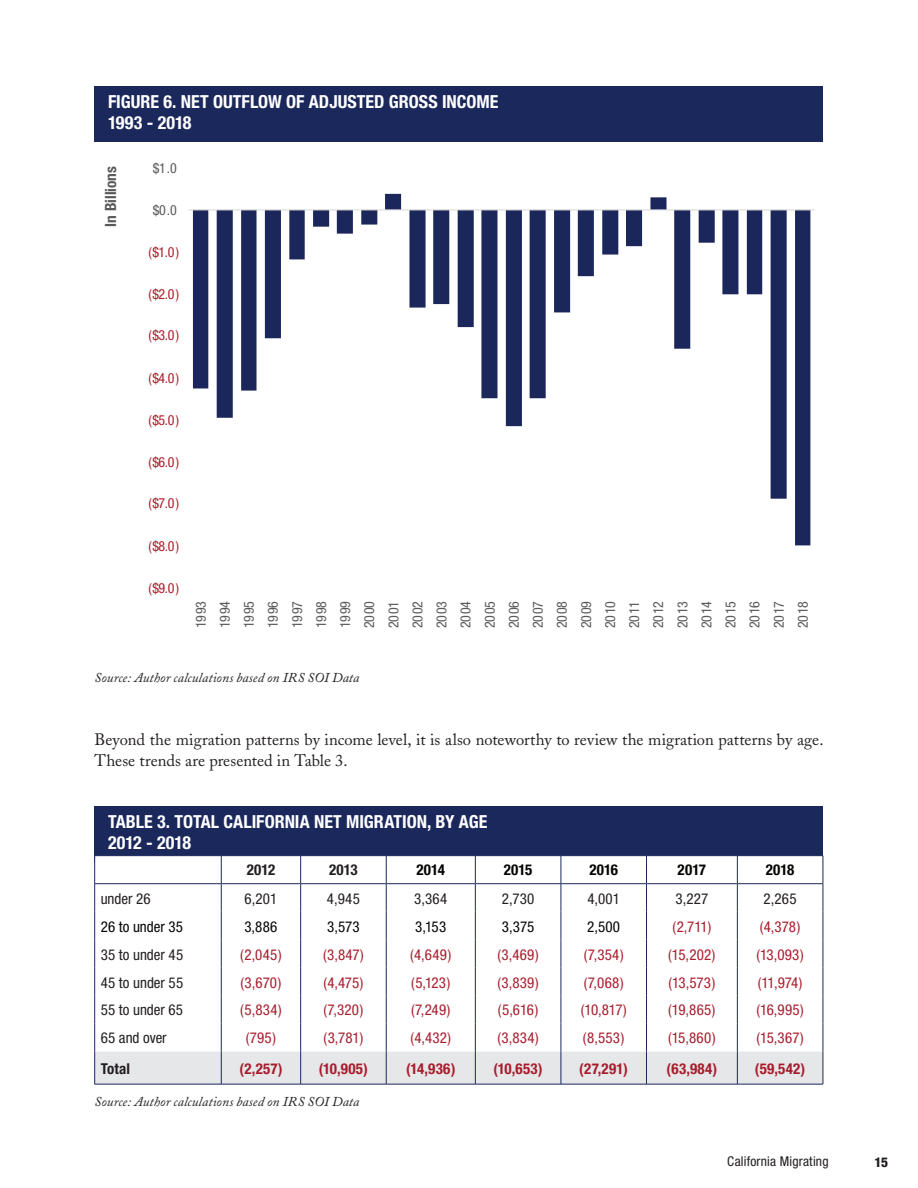
<style>
.page{position:relative;width:918px;height:1188px;background:#fff}
.page>*{position:absolute;margin:0;border:0;box-sizing:border-box;transform-origin:0 0}
.t1{font:700 condensed 18px/21px "Helvetica Neue";color:#fff}
.t2{font:16.5px/21px "Adobe Caslon";color:#231f20}
.t3{font:700 condensed 15.3px "Helvetica Neue";color:#595959}
.t4{font:condensed 15px "Helvetica Neue";letter-spacing:.01em;color:#a81d2d}
.t5{font:condensed 15px "Helvetica Neue";letter-spacing:.005em;color:#231f20}
.t6{font:700 condensed 15px "Helvetica Neue";letter-spacing:.02em;color:#a81d2d}
.t7{font:condensed 15px "Helvetica Neue";letter-spacing:.005em;color:#040503}
.t8{font:700 condensed 15px "Helvetica Neue";letter-spacing:.01em;color:#040503}
.t9{font:700 condensed 15px "Helvetica Neue";letter-spacing:.01em;color:#231f20}
.t10{font:condensed 13.95px/24.2px "Helvetica Neue";letter-spacing:-.035em;color:#595959;text-align:justify}
.t11{font:condensed 13.95px "Helvetica Neue";color:#ac1e2c}
.t12{font:italic 13.5px "Adobe Caslon";letter-spacing:.01em;color:#231f20}
.t13{font:condensed 13.5px "Helvetica Neue";letter-spacing:.015em;color:#231f20}
.t14{font:800 condensed 13.5px "Helvetica Neue";color:#231f20}
</style>
<div class="page">
<div style="left:94px;top:86px;width:730px;height:56px;background:#1b285b"></div>
<div style="left:94px;top:806px;width:730px;height:56px;background:#1b285b"></div>
<svg style="left:193px;top:194px;width:617px;height:351px"></svg>
<hr style="left:189px;top:209px;width:626px;height:1px;background:#dad9d8">
<svg style="left:94px;top:856px;width:730px;height:228px"></svg>
<hr style="left:94px;top:1052px;width:1px;height:32px;background:#1b285b">
<hr style="left:823px;top:1052px;width:1px;height:32px;background:#1b285b">
<hr style="left:94px;top:1084px;width:127px;height:1px;background:#1b285b">
<hr style="left:221px;top:1084px;width:80px;height:1px;background:#1b285b">
<hr style="left:301px;top:1084px;width:85px;height:1px;background:#1b285b">
<hr style="left:386px;top:1084px;width:89px;height:1px;background:#1b285b">
<hr style="left:475px;top:1084px;width:86px;height:1px;background:#1b285b">
<hr style="left:561px;top:1084px;width:85px;height:1px;background:#1b285b">
<hr style="left:646px;top:1084px;width:91px;height:1px;background:#1b285b">
<hr style="left:737px;top:1084px;width:86px;height:1px;background:#1b285b">
<hr style="left:95px;top:883px;width:126px;height:1px;background:#1b285b">
<hr style="left:221px;top:883px;width:80px;height:1px;background:#1b285b">
<hr style="left:301px;top:883px;width:85px;height:1px;background:#1b285b">
<hr style="left:386px;top:883px;width:89px;height:1px;background:#1b285b">
<hr style="left:475px;top:883px;width:86px;height:1px;background:#1b285b">
<hr style="left:561px;top:883px;width:85px;height:1px;background:#1b285b">
<hr style="left:646px;top:883px;width:91px;height:1px;background:#1b285b">
<hr style="left:737px;top:883px;width:86px;height:1px;background:#1b285b">
<p class="t1" style="left:108px;top:91px;width:392px">FIGURE 6. NET OUTFLOW OF ADJUSTED GROSS INCOME<br>1993 - 2018</p>
<p class="t3" style="left:98px;top:227px;width:62px;rotate:-90deg">In Billions</p>
<p class="t10" style="left:153px;top:156px;width:25px">$1.0</p>
<p class="t10" style="left:153px;top:198px;width:25px">$0.0</p>
<p class="t11" style="left:149px;top:244px;width:32px">($1.0)</p>
<p class="t11" style="left:149px;top:286px;width:32px">($2.0)</p>
<p class="t11" style="left:149px;top:327px;width:32px">($3.0)</p>
<p class="t11" style="left:149px;top:370px;width:32px">($4.0)</p>
<p class="t11" style="left:149px;top:412px;width:32px">($5.0)</p>
<p class="t11" style="left:149px;top:454px;width:32px">($6.0)</p>
<p class="t11" style="left:149px;top:495px;width:32px">($7.0)</p>
<p class="t11" style="left:149px;top:538px;width:32px">($8.0)</p>
<p class="t11" style="left:149px;top:580px;width:32px">($9.0)</p>
<p class="t10" style="left:189px;top:628px;width:28px;rotate:-90deg">1993<br>1994<br>1995<br>1996<br>1997<br>1998<br>1999<br>2000<br>2001<br>2002<br>2003<br>2004<br>2005<br>2006<br>2007<br>2008<br>2009<br>2010<br>2011<br>2012<br>2013<br>2014<br>2015<br>2016<br>2017<br>2018</p>
<p class="t12" style="left:94px;top:670px;width:266px">Source: Author calculations based on IRS SOI Data</p>
<p class="t2" style="left:94px;top:729px;width:731px">Beyond the migration patterns by income level, it is also noteworthy to review the migration patterns by age.<br>These trends are presented in Table 3.</p>
<p class="t1" style="left:108px;top:811px;width:381px">TABLE 3. TOTAL CALIFORNIA NET MIGRATION, BY AGE<br>2012 - 2018</p>
<p class="t9" style="left:247px;top:861px;width:30px">2012</p>
<p class="t9" style="left:329px;top:861px;width:30px">2013</p>
<p class="t8" style="left:416px;top:861px;width:30px">2014</p>
<p class="t8" style="left:504px;top:861px;width:30px">2015</p>
<p class="t8" style="left:589px;top:861px;width:30px">2016</p>
<p class="t8" style="left:678px;top:861px;width:30px">2017</p>
<p class="t8" style="left:766px;top:861px;width:30px">2018</p>
<p class="t5" style="left:101px;top:890px;width:51px">under 26</p>
<p class="t5" style="left:245px;top:890px;width:34px">6,201</p>
<p class="t5" style="left:327px;top:890px;width:34px">4,945</p>
<p class="t5" style="left:414px;top:890px;width:35px">3,364</p>
<p class="t5" style="left:502px;top:890px;width:34px">2,730</p>
<p class="t5" style="left:587px;top:890px;width:34px">4,001</p>
<p class="t5" style="left:675px;top:890px;width:34px">3,227</p>
<p class="t5" style="left:764px;top:890px;width:35px">2,265</p>
<p class="t7" style="left:101px;top:918px;width:84px">26 to under 35</p>
<p class="t7" style="left:244px;top:918px;width:35px">3,886</p>
<p class="t7" style="left:327px;top:918px;width:34px">3,573</p>
<p class="t7" style="left:415px;top:918px;width:32px">3,153</p>
<p class="t7" style="left:502px;top:918px;width:34px">3,375</p>
<p class="t7" style="left:587px;top:918px;width:35px">2,500</p>
<p class="t4" style="left:673px;top:918px;width:40px">(2,711)</p>
<p class="t4" style="left:760px;top:918px;width:42px">(4,378)</p>
<p class="t5" style="left:101px;top:946px;width:84px">35 to under 45</p>
<p class="t4" style="left:240px;top:946px;width:43px">(2,045)</p>
<p class="t4" style="left:323px;top:946px;width:42px">(3,847)</p>
<p class="t4" style="left:410px;top:946px;width:43px">(4,649)</p>
<p class="t4" style="left:497px;top:946px;width:43px">(3,469)</p>
<p class="t4" style="left:584px;top:946px;width:41px">(7,354)</p>
<p class="t4" style="left:668px;top:946px;width:49px">(15,202)</p>
<p class="t4" style="left:757px;top:946px;width:49px">(13,093)</p>
<p class="t5" style="left:101px;top:974px;width:84px">45 to under 55</p>
<p class="t4" style="left:240px;top:974px;width:43px">(3,670)</p>
<p class="t4" style="left:323px;top:974px;width:41px">(4,475)</p>
<p class="t4" style="left:411px;top:974px;width:41px">(5,123)</p>
<p class="t4" style="left:497px;top:974px;width:43px">(3,839)</p>
<p class="t4" style="left:584px;top:974px;width:41px">(7,068)</p>
<p class="t4" style="left:668px;top:974px;width:48px">(13,573)</p>
<p class="t4" style="left:758px;top:974px;width:46px">(11,974)</p>
<p class="t5" style="left:101px;top:1002px;width:84px">55 to under 65</p>
<p class="t4" style="left:240px;top:1002px;width:43px">(5,834)</p>
<p class="t4" style="left:324px;top:1002px;width:41px">(7,320)</p>
<p class="t4" style="left:411px;top:1002px;width:41px">(7,249)</p>
<p class="t4" style="left:498px;top:1002px;width:42px">(5,616)</p>
<p class="t4" style="left:581px;top:1002px;width:47px">(10,817)</p>
<p class="t4" style="left:668px;top:1002px;width:49px">(19,865)</p>
<p class="t4" style="left:756px;top:1002px;width:49px">(16,995)</p>
<p class="t5" style="left:101px;top:1029px;width:68px">65 and over</p>
<p class="t4" style="left:246px;top:1029px;width:32px">(795)</p>
<p class="t4" style="left:324px;top:1029px;width:41px">(3,781)</p>
<p class="t4" style="left:410px;top:1029px;width:42px">(4,432)</p>
<p class="t4" style="left:497px;top:1029px;width:43px">(3,834)</p>
<p class="t4" style="left:583px;top:1029px;width:43px">(8,553)</p>
<p class="t4" style="left:668px;top:1029px;width:49px">(15,860)</p>
<p class="t4" style="left:757px;top:1029px;width:49px">(15,367)</p>
<p class="t9" style="left:101px;top:1059px;width:31px">Total</p>
<p class="t6" style="left:239px;top:1059px;width:45px">(2,257)</p>
<p class="t6" style="left:319px;top:1059px;width:51px">(10,905)</p>
<p class="t6" style="left:406px;top:1059px;width:51px">(14,936)</p>
<p class="t6" style="left:493px;top:1059px;width:51px">(10,653)</p>
<p class="t6" style="left:579px;top:1059px;width:50px">(27,291)</p>
<p class="t6" style="left:666px;top:1059px;width:52px">(63,984)</p>
<p class="t6" style="left:755px;top:1059px;width:52px">(59,542)</p>
<p class="t12" style="left:94px;top:1094px;width:266px">Source: Author calculations based on IRS SOI Data</p>
<p class="t13" style="left:727px;top:1154px;width:103px">California Migrating</p>
<p class="t14" style="left:874px;top:1154px;width:15px">15</p>
</div>
